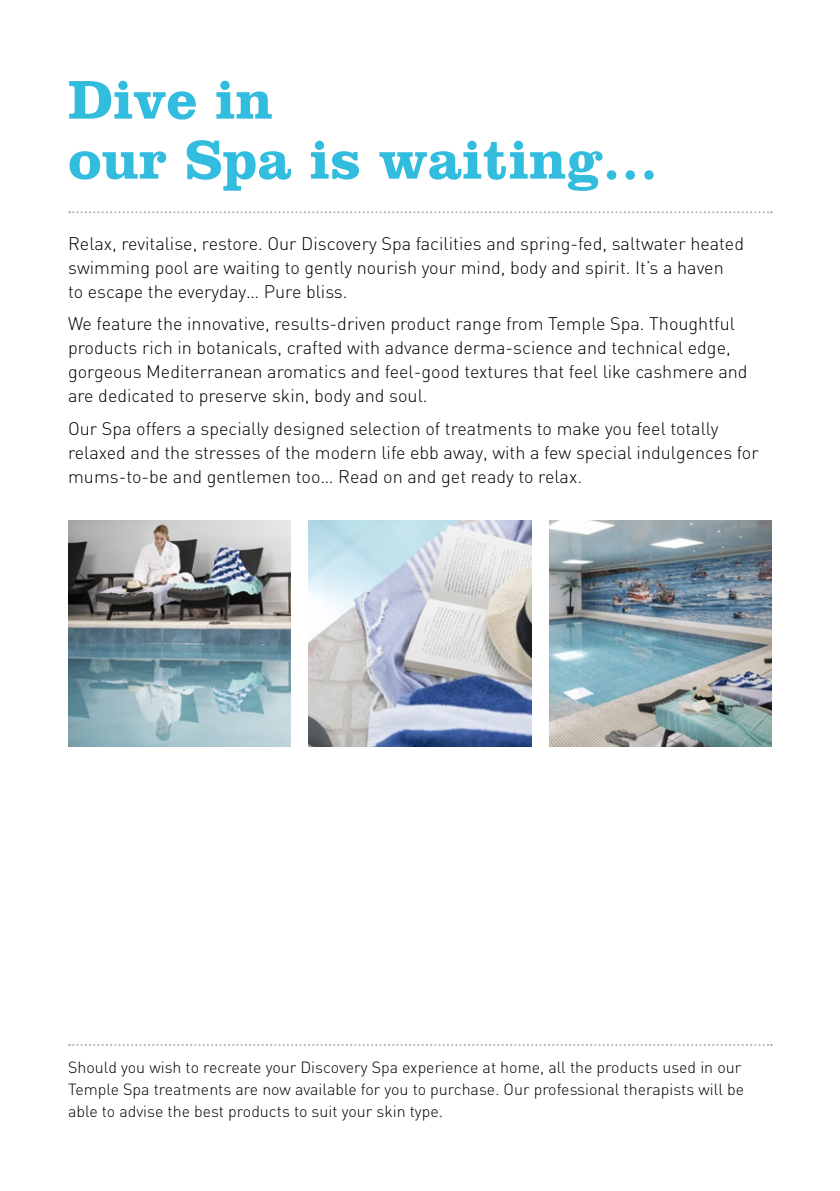
<style>
.page{position:relative;width:840px;height:1191px;background:#fff}
.page>*{position:absolute;margin:0;border:0;box-sizing:border-box;transform-origin:0 0}
.t1{font:700 56px/60px "Clarendon BT";color:#32bcde}
.t2{font:300 18px/24px "DIN";color:#000}
.t3{font:300 16px/22px "DIN";color:#000}
</style>
<div class="page">
<svg style="left:69px;top:211px;width:702px;height:2px"></svg>
<svg style="left:69px;top:1044px;width:702px;height:2px"></svg>
<img style="left:549px;top:521px;width:222px;height:225px">
<img style="left:309px;top:521px;width:222px;height:225px">
<img style="left:68px;top:521px;width:222px;height:225px">
<h1 class="t1" style="left:68px;top:68px;width:591px">Dive in<br>our Spa is waiting…</h1>
<p class="t2" style="left:68px;top:231px;width:677px">Relax, revitalise, restore. Our Discovery Spa facilities and spring-fed, saltwater heated swimming pool are waiting to gently nourish your mind, body and spirit. It’s a haven<br>to escape the everyday… Pure bliss.</p>
<p class="t2" style="left:68px;top:312px;width:680px">We feature the innovative, results-driven product range from Temple Spa. Thoughtful products rich in botanicals, crafted with advance derma-science and technical edge, gorgeous Mediterranean aromatics and feel-good textures that feel like cashmere and are dedicated to preserve skin, body and soul.</p>
<p class="t2" style="left:68px;top:416px;width:691px">Our Spa offers a specially designed selection of treatments to make you feel totally relaxed and the stresses of the modern life ebb away, with a few special indulgences for mums-to-be and gentlemen too… Read on and get ready to relax.</p>
<p class="t3" style="left:68px;top:1056px;width:677px">Should you wish to recreate your Discovery Spa experience at home, all the products used in our<br>Temple Spa treatments are now available for you to purchase. Our professional therapists will be able to advise the best products to suit your skin type.</p>
</div>
